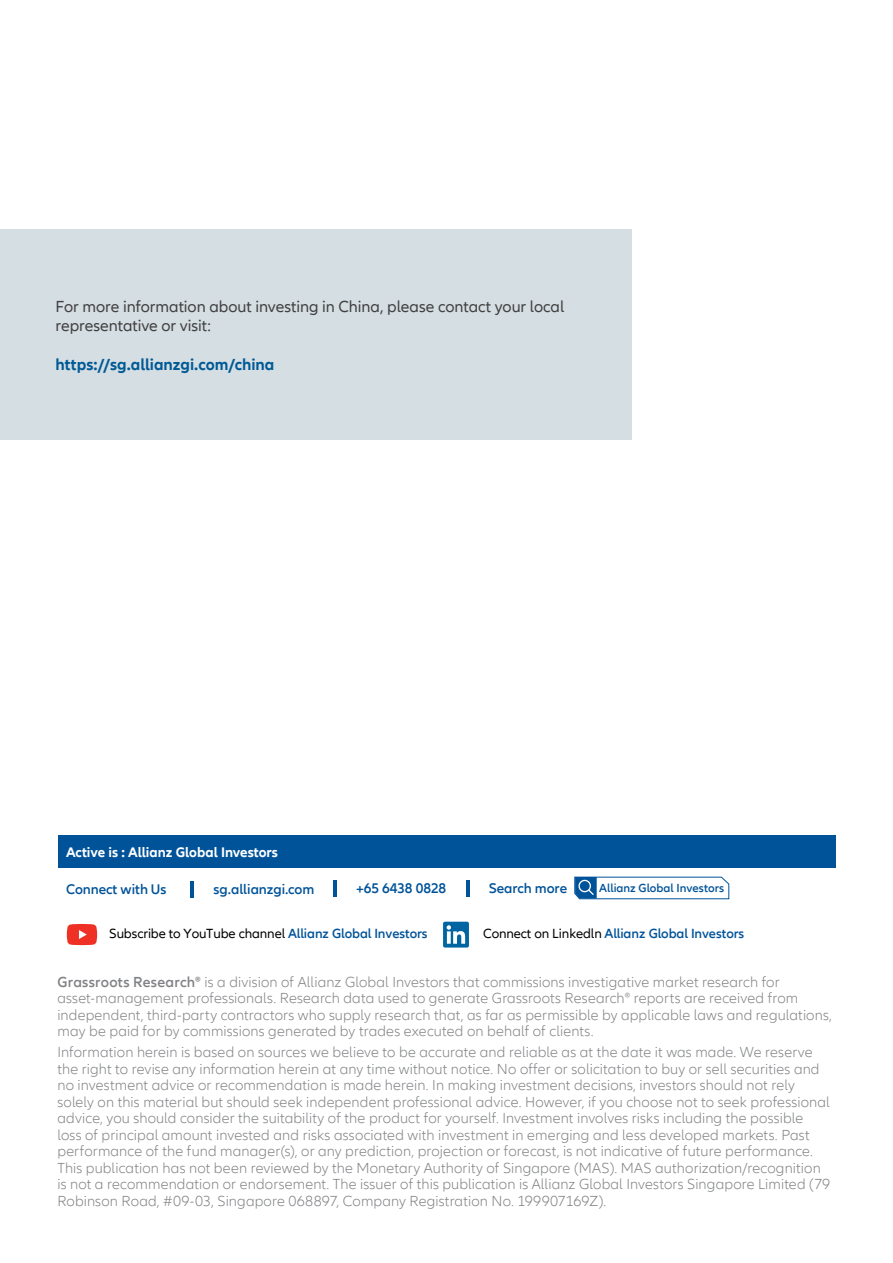
<style>
.page{position:relative;width:893px;height:1263px;background:#fff}
.page>*{position:absolute;margin:0;border:0;box-sizing:border-box;transform-origin:0 0}
.t1{font:16.5px/19.5px "Allianz Neo";color:#414042}
.t2{font:700 16.5px "Allianz Neo";color:#005a96}
.t3{font:300 15px/16.5px "Allianz Neo";letter-spacing:.01em;color:#808285}
.t4{font:600 14.4px "Allianz Neo";letter-spacing:-.005em;color:#005399}
.t5{font:700 14.25px "Allianz Neo";color:#fff}
.t6{font:13.65px "Allianz Neo";letter-spacing:-.005em;color:#000}
.t7{font:600 13.65px "Allianz Neo";letter-spacing:-.005em;color:#005399}
.t8{font:600 12px "Allianz Neo";color:#005399}
.s1{font-weight:600;color:#005399}
.s2{font-weight:400;color:#000}
.s3{font-weight:600}
</style>
<div class="page">
<div style="left:0;top:230px;width:631px;height:210px;background:#d5dee2"></div>
<svg style="left:574px;top:876px;width:156px;height:23px"></svg>
<div style="left:58px;top:835px;width:778px;height:33px;background:#005399"></div>
<div style="left:443px;top:922px;width:26px;height:25px;background:#0065a1;border-radius:2px"></div>
<svg style="left:447px;top:925px;width:18px;height:19px"></svg>
<svg style="left:67px;top:924px;width:30px;height:21px"></svg>
<hr style="left:333px;top:880px;width:4px;height:16px;background:#005399">
<hr style="left:466px;top:880px;width:3px;height:16px;background:#005399">
<hr style="left:191px;top:881px;width:3px;height:16px;background:#005399">
<p class="t1" style="left:56px;top:297px;width:510px">For more information about investing in China, please contact your local representative or visit:</p>
<p class="t2" style="left:56px;top:355px;width:220px">https://sg.allianzgi.com/china</p>
<p class="t5" style="left:66px;top:844px;width:213px">Active is : Allianz Global Investors</p>
<p class="t4" style="left:66px;top:881px;width:102px">Connect with Us</p>
<p class="t4" style="left:213px;top:881px;width:102px">sg.allianzgi.com</p>
<p class="t4" style="left:356px;top:880px;width:92px">+65 6438 0828</p>
<p class="t4" style="left:489px;top:880px;width:80px">Search more</p>
<p class="t8" style="left:599px;top:881px;width:126px">Allianz Global Investors</p>
<p class="t6" style="left:109px;top:926px;width:320px">Subscribe to YouTube channel <span class="s1">Allianz Global Investors</span></p>
<p class="t7" style="left:483px;top:926px;width:262px"><span class="s2">Connect on Linkedln</span> Allianz Global Investors</p>
<p class="t3" style="left:57px;top:974px;width:776px"><span class="s3">Grassroots Research®</span> is a division of Allianz Global Investors that commissions investigative market research for asset-management professionals. Research data used to generate Grassroots Research® reports are received from independent, third-party contractors who supply research that, as far as permissible by applicable laws and regulations, may be paid for by commissions generated by trades executed on behalf of clients.</p>
<p class="t3" style="left:57px;top:1044px;width:774px">Information herein is based on sources we believe to be accurate and reliable as at the date it was made. We reserve the right to revise any information herein at any time without notice. No offer or solicitation to buy or sell securities and no investment advice or recommendation is made herein. In making investment decisions, investors should not rely solely on this material but should seek independent professional advice. However, if you choose not to seek professional advice, you should consider the suitability of the product for yourself. Investment involves risks including the possible loss of principal amount invested and risks associated with investment in emerging and less developed markets. Past performance of the fund manager(s), or any prediction, projection or forecast, is not indicative of future performance.<br>This publication has not been reviewed by the Monetary Authority of Singapore (MAS). MAS authorization/recognition is not a recommendation or endorsement. The issuer of this publication is Allianz Global Investors Singapore Limited (79<br>Robinson Road, #09-03, Singapore 068897, Company Registration No. 199907169Z).</p>
</div>
